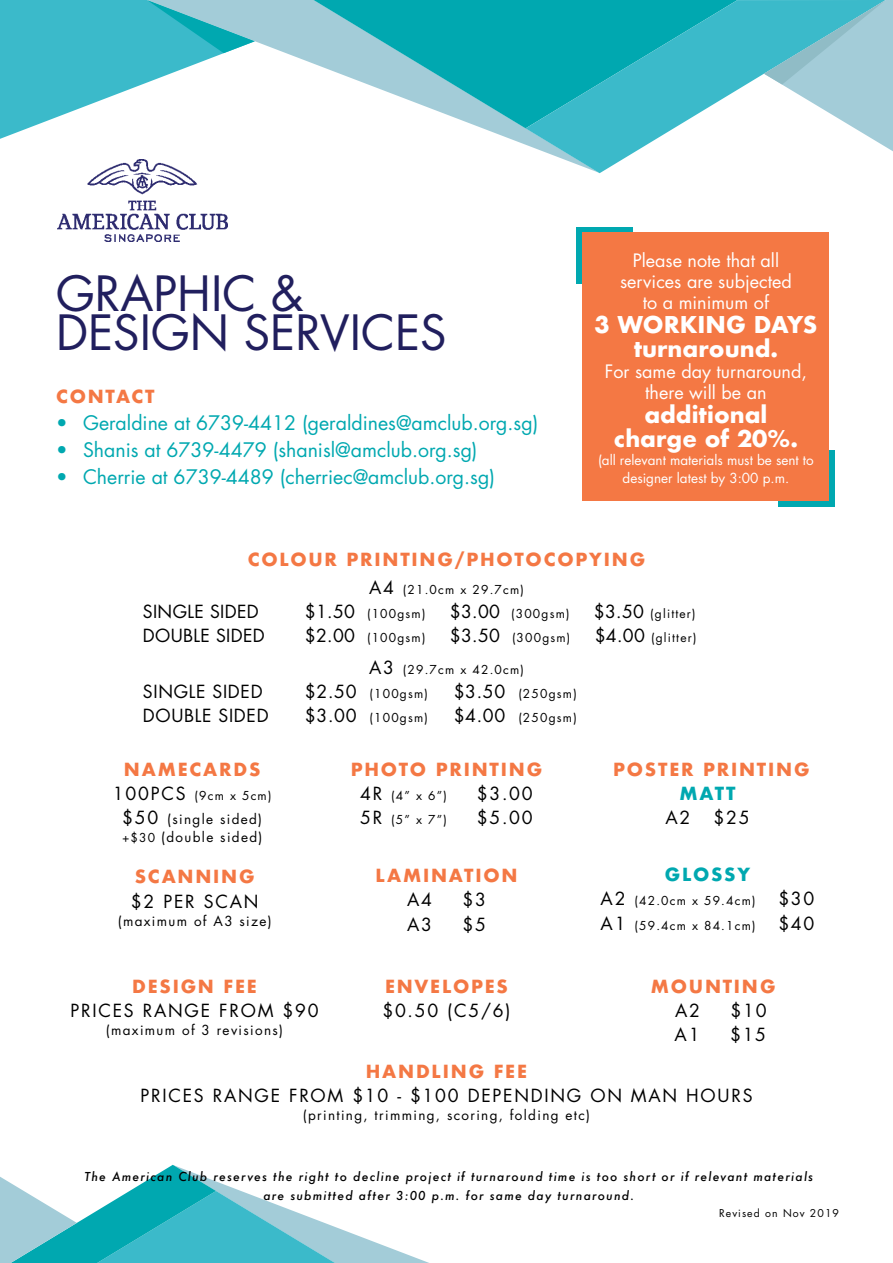
<style>
.page{position:relative;width:893px;height:1263px;background:#fff}
.page>*{position:absolute;margin:0;border:0;box-sizing:border-box;transform-origin:0 0}
.t1{font:47.25px/39.5px "Futura";color:#211f5e}
.t2{font:700 22.5px/24px "Futura";color:#fff;text-align:center}
.t3{font:19.5px "Futura";color:#00a8b0}
.t4{font:18px/21px "Futura";color:#fff;text-align:center}
.t5{font:700 17.55px "Futura";letter-spacing:.1em;color:#f47844}
.t6{font:17.55px "Futura";letter-spacing:.1em;color:#000}
.t7{font:17.55px "Futura";letter-spacing:.02em;color:#000}
.t8{font:17.55px "Futura";letter-spacing:.04em;color:#000}
.t9{font:700 17.55px "Futura";letter-spacing:.1em;color:#00a8b0}
.t10{font:13.5px/18.1px "Futura";letter-spacing:.1em;color:#000}
.t11{font:13.5px/18px "Futura";color:#fff;text-align:center}
.t12{font:12px "Futura";letter-spacing:.1em;color:#000}
.t13{font:italic 500 12px/18.1px "Futura";letter-spacing:.1em;color:#000;text-align:center}
.t14{font:10.5px "Futura";letter-spacing:.1em;color:#000}
.s1{font-size:17.55px}
.s2{font-size:12px}
</style>
<div class="page">
<svg style="left:255px;top:0;width:271px;height:145px"></svg>
<svg style="left:0;top:0;width:255px;height:139px"></svg>
<svg style="left:314px;top:0;width:212px;height:128px"></svg>
<svg style="left:526px;top:0;width:238px;height:173px"></svg>
<svg style="left:0;top:1165px;width:429px;height:98px"></svg>
<svg style="left:764px;top:0;width:129px;height:151px"></svg>
<div style="left:576px;top:227px;width:57px;height:57px;background:#00a8b0"></div>
<div style="left:777px;top:450px;width:57px;height:57px;background:#00a8b0"></div>
<div style="left:583px;top:232px;width:246px;height:268px;background:#f47844"></div>
<img style="left:58px;top:159px;width:170px;height:83px">
<h1 class="t1" style="left:56px;top:274px;width:392px">GRAPHIC &amp;<br>DESIGN SERVICES</h1>
<h3 class="t5" style="left:56px;top:383px;width:100px">CONTACT</h3>
<h3 class="t3" style="left:56px;top:410px;width:484px">• Geraldine at 6739-4412 (geraldines@amclub.org.sg)</h3>
<h3 class="t3" style="left:56px;top:437px;width:423px">• Shanis at 6739-4479 (shanisl@amclub.org.sg)</h3>
<h3 class="t3" style="left:56px;top:464px;width:440px">• Cherrie at 6739-4489 (cherriec@amclub.org.sg)</h3>
<h3 class="t4" style="left:620px;top:250px;width:173px">Please note that all services are subjected to a minimum of</h3>
<h2 class="t2" style="left:595px;top:312px;width:224px">3 WORKING DAYS turnaround.</h2>
<h3 class="t4" style="left:605px;top:361px;width:204px">For same day turnaround, there will be an</h3>
<h2 class="t2" style="left:614px;top:402px;width:186px">additional charge of 20%.</h2>
<p class="t11" style="left:598px;top:451px;width:217px">(all relevant materials must be sent to designer latest by 3:00 p.m.</p>
<h3 class="t5" style="left:248px;top:546px;width:399px">COLOUR PRINTING/PHOTOCOPYING</h3>
<p class="t12" style="left:369px;top:582px;width:156px"><span class="s1">A4</span> (21.0cm x 29.7cm)</p>
<h3 class="t7" style="left:143px;top:600px;width:117px">SINGLE SIDED</h3>
<p class="t12" style="left:305px;top:606px;width:122px"><span class="s1">$1.50</span> (100gsm)</p>
<p class="t12" style="left:450px;top:606px;width:121px"><span class="s1">$3.00</span> (300gsm)</p>
<p class="t12" style="left:594px;top:606px;width:103px"><span class="s1">$3.50</span> (glitter)</p>
<h3 class="t7" style="left:143px;top:624px;width:123px">DOUBLE SIDED</h3>
<p class="t12" style="left:305px;top:630px;width:122px"><span class="s1">$2.00</span> (100gsm)</p>
<p class="t12" style="left:450px;top:630px;width:122px"><span class="s1">$3.50</span> (300gsm)</p>
<p class="t12" style="left:595px;top:630px;width:103px"><span class="s1">$4.00</span> (glitter)</p>
<p class="t12" style="left:369px;top:661px;width:156px"><span class="s1">A3</span> (29.7cm x 42.0cm)</p>
<h3 class="t8" style="left:143px;top:680px;width:121px">SINGLE SIDED</h3>
<p class="t12" style="left:305px;top:685px;width:125px"><span class="s1">$2.50</span> (100gsm)</p>
<p class="t12" style="left:454px;top:685px;width:125px"><span class="s1">$3.50</span> (250gsm)</p>
<h3 class="t8" style="left:143px;top:704px;width:127px">DOUBLE SIDED</h3>
<p class="t12" style="left:305px;top:710px;width:125px"><span class="s1">$3.00</span> (100gsm)</p>
<p class="t12" style="left:454px;top:710px;width:125px"><span class="s1">$4.00</span> (250gsm)</p>
<h3 class="t5" style="left:124px;top:757px;width:138px">NAMECARDS</h3>
<p class="t12" style="left:113px;top:788px;width:160px"><span class="s1">100PCS</span> (9cm x 5cm)</p>
<p class="t10" style="left:122px;top:810px;width:142px"><span class="s1">$50</span> (single sided) <span class="s2">+$30</span> (double sided)</p>
<h3 class="t5" style="left:135px;top:864px;width:122px">SCANNING</h3>
<h3 class="t6" style="left:131px;top:890px;width:129px">$2 PER SCAN</h3>
<p class="t10" style="left:118px;top:912px;width:155px">(maximum of A3 size)</p>
<h3 class="t5" style="left:132px;top:974px;width:126px">DESIGN FEE</h3>
<h3 class="t6" style="left:70px;top:999px;width:250px">PRICES RANGE FROM $90</h3>
<p class="t10" style="left:106px;top:1021px;width:179px">(maximum of 3 revisions)</p>
<h3 class="t5" style="left:351px;top:757px;width:193px">PHOTO PRINTING</h3>
<p class="t12" style="left:360px;top:788px;width:88px"><span class="s1">4R</span> (4” x 6”)</p>
<h3 class="t6" style="left:477px;top:782px;width:57px">$3.00</h3>
<p class="t12" style="left:360px;top:812px;width:88px"><span class="s1">5R</span> (5” x 7”)</p>
<h3 class="t6" style="left:477px;top:807px;width:57px">$5.00</h3>
<h3 class="t5" style="left:375px;top:863px;width:144px">LAMINATION</h3>
<h3 class="t6" style="left:407px;top:889px;width:26px">A4</h3>
<h3 class="t6" style="left:462px;top:889px;width:25px">$3</h3>
<h3 class="t6" style="left:407px;top:913px;width:26px">A3</h3>
<h3 class="t6" style="left:462px;top:913px;width:25px">$5</h3>
<h3 class="t5" style="left:385px;top:974px;width:124px">ENVELOPES</h3>
<h3 class="t6" style="left:382px;top:999px;width:130px">$0.50 (C5/6)</h3>
<h3 class="t5" style="left:613px;top:757px;width:198px">POSTER PRINTING</h3>
<h3 class="t9" style="left:680px;top:781px;width:57px">MATT</h3>
<h3 class="t6" style="left:665px;top:807px;width:26px">A2</h3>
<h3 class="t6" style="left:714px;top:807px;width:38px">$25</h3>
<h3 class="t9" style="left:665px;top:862px;width:87px">GLOSSY</h3>
<p class="t12" style="left:601px;top:893px;width:156px"><span class="s1">A2</span> (42.0cm x 59.4cm)</p>
<h3 class="t6" style="left:778px;top:888px;width:38px">$30</h3>
<p class="t12" style="left:601px;top:917px;width:156px"><span class="s1">A1</span> (59.4cm x 84.1cm)</p>
<h3 class="t6" style="left:778px;top:912px;width:38px">$40</h3>
<h3 class="t5" style="left:651px;top:974px;width:126px">MOUNTING</h3>
<h3 class="t6" style="left:675px;top:999px;width:26px">A2</h3>
<h3 class="t6" style="left:731px;top:999px;width:38px">$10</h3>
<h3 class="t6" style="left:675px;top:1023px;width:26px">A1</h3>
<h3 class="t6" style="left:730px;top:1023px;width:38px">$15</h3>
<h3 class="t5" style="left:366px;top:1059px;width:163px">HANDLING FEE</h3>
<h3 class="t6" style="left:140px;top:1084px;width:614px">PRICES RANGE FROM $10 - $100 DEPENDING ON MAN HOURS</h3>
<p class="t10" style="left:303px;top:1106px;width:289px">(printing, trimming, scoring, folding etc)</p>
<p class="t13" style="left:84px;top:1168px;width:730px">The American Club reserves the right to decline project if turnaround time is too short or if relevant materials are submitted after 3:00 p.m. for same day turnaround.</p>
<p class="t14" style="left:719px;top:1206px;width:121px">Revised on Nov 2019</p>
</div>
